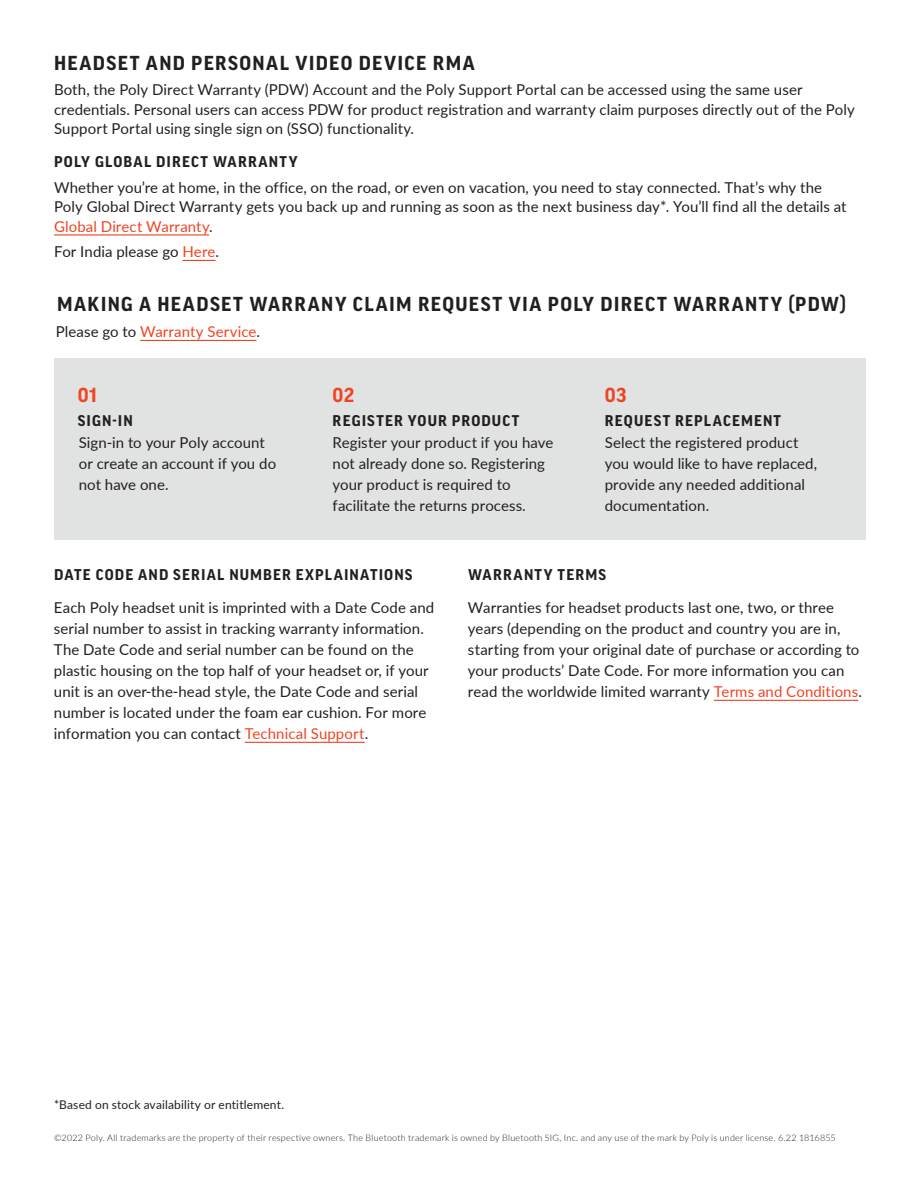
<style>
.page{position:relative;width:918px;height:1188px;background:#fff}
.page>*{position:absolute;margin:0;border:0;box-sizing:border-box;transform-origin:0 0}
.t1{font:700 19.65px "Good Pro";color:#ef4422}
.t2{font:700 19.5px "Good Pro";letter-spacing:.075em;color:#231f20}
.t3{font:15px/21px "Lato";letter-spacing:.005em;color:#231f20}
.t4{font:700 15px "Good Pro";letter-spacing:.075em;color:#231f20}
.t5{font:15px "Lato";letter-spacing:.005em;color:#ef4422}
.t6{font:12px "Lato";letter-spacing:.015em;color:#231f20}
.t7{font:300 9px "Lato";letter-spacing:.025em;color:#231f20}
.s1{color:#ef4422}
.s2{color:#231f20}
</style>
<div class="page">
<hr style="left:140px;top:340px;width:116px;height:1px;background:#ef4422">
<hr style="left:245px;top:742px;width:120px;height:1px;background:#ef4422">
<hr style="left:714px;top:700px;width:144px;height:1px;background:#ef4422">
<hr style="left:54px;top:234px;width:155px;height:1px;background:#ef4422">
<hr style="left:182px;top:260px;width:33px;height:1px;background:#ef4422">
<div style="left:54px;top:358px;width:811px;height:182px;background:#e1e3e3"></div>
<h2 class="t2" style="left:54px;top:52px;width:422px">HEADSET AND PERSONAL VIDEO DEVICE RMA</h2>
<p class="t3" style="left:54px;top:80px;width:802px;line-height:19.5px">Both, the Poly Direct Warranty (PDW) Account and the Poly Support Portal can be accessed using the same user credentials. Personal users can access PDW for product registration and warranty claim purposes directly out of the Poly<br>Support Portal using single sign on (SSO) functionality.</p>
<p class="t4" style="left:54px;top:154px;width:245px">POLY GLOBAL DIRECT WARRANTY</p>
<p class="t3" style="left:54px;top:177px;width:794px;line-height:19.5px">Whether you’re at home, in the office, on the road, or even on vacation, you need to stay connected. That’s why the<br>Poly Global Direct Warranty gets you back up and running as soon as the next business day*. You’ll find all the details at<br><span class="s1">Global Direct Warranty</span>.</p>
<p class="t3" style="left:54px;top:241px;width:167px">For India please go <span class="s1">Here</span>.</p>
<h2 class="t2" style="left:57px;top:293px;width:791px">MAKING A HEADSET WARRANY CLAIM REQUEST VIA POLY DIRECT WARRANTY (PDW)</h2>
<p class="t5" style="left:56px;top:321px;width:206px"><span class="s2">Please go to</span> Warranty Service<span class="s2">.</span></p>
<h1 class="t1" style="left:78px;top:384px;width:21px">01</h1>
<h1 class="t1" style="left:333px;top:384px;width:23px">02</h1>
<h1 class="t1" style="left:605px;top:384px;width:23px">03</h1>
<p class="t4" style="left:78px;top:412px;width:56px">SIGN-IN</p>
<p class="t4" style="left:333px;top:412px;width:188px">REGISTER YOUR PRODUCT</p>
<p class="t4" style="left:605px;top:412px;width:178px">REQUEST REPLACEMENT</p>
<p class="t3" style="left:79px;top:431px;width:199px">Sign-in to your Poly account or create an account if you do not have one.</p>
<p class="t3" style="left:333px;top:431px;width:222px">Register your product if you have not already done so. Registering your product is required to facilitate the returns process.</p>
<p class="t3" style="left:605px;top:431px;width:214px">Select the registered product you would like to have replaced, provide any needed additional documentation.</p>
<p class="t4" style="left:54px;top:566px;width:360px">DATE CODE AND SERIAL NUMBER EXPLAINATIONS</p>
<p class="t3" style="left:54px;top:597px;width:382px">Each Poly headset unit is imprinted with a Date Code and serial number to assist in tracking warranty information.<br>The Date Code and serial number can be found on the plastic housing on the top half of your headset or, if your unit is an over-the-head style, the Date Code and serial number is located under the foam ear cushion. For more information you can contact <span class="s1">Technical Support</span>.</p>
<p class="t4" style="left:468px;top:566px;width:140px">WARRANTY TERMS</p>
<p class="t3" style="left:468px;top:597px;width:395px">Warranties for headset products last one, two, or three years (depending on the product and country you are in, starting from your original date of purchase or according to your products’ Date Code. For more information you can read the worldwide limited warranty <span class="s1">Terms and Conditions</span>.</p>
<p class="t6" style="left:54px;top:1096px;width:232px">*Based on stock availability or entitlement.</p>
<p class="t7" style="left:54px;top:1132px;width:783px">©2022 Poly. All trademarks are the property of their respective owners. The Bluetooth trademark is owned by Bluetooth SIG, Inc. and any use of the mark by Poly is under license. 6.22 1816855</p>
</div>
